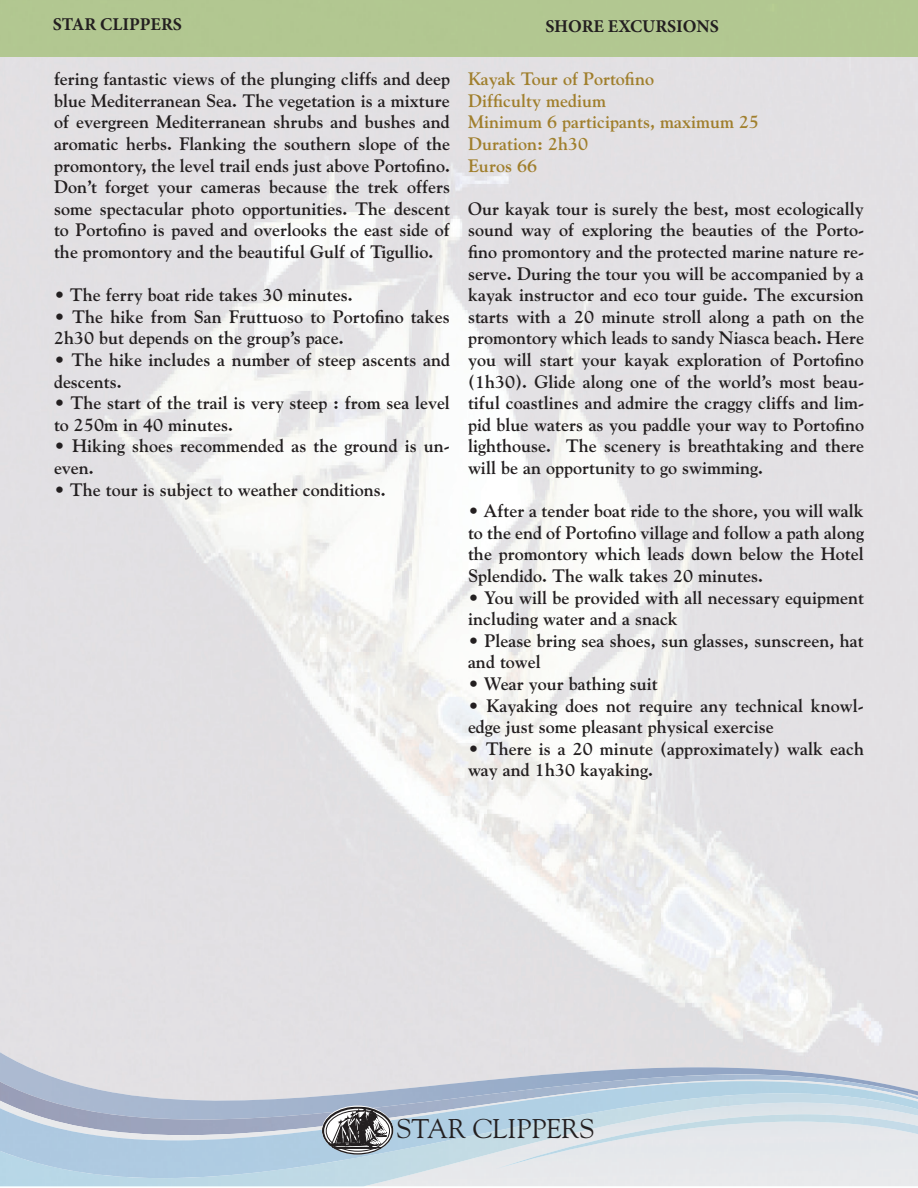
<style>
.page{position:relative;width:918px;height:1188px;background:#fff}
.page>*{position:absolute;margin:0;border:0;box-sizing:border-box;transform-origin:0 0}
.t1{font:27px "Goudy";color:#231f20}
.t2{font:700 18px/21.6px "Goudy";color:#231f20}
.t3{font:700 18px/21.6px "Goudy";color:#a07f2d}
.t4{font:700 18px "Minion Pro";color:#231f20}
</style>
<div class="page">
<img style="left:0;top:1075px;width:918px;height:5px">
<svg style="left:0;top:1186px;width:365px;height:1px"></svg>
<img style="left:0;top:1081px;width:918px;height:97px">
<img style="left:496px;top:1114px;width:422px;height:55px">
<svg style="left:322px;top:1107px;width:71px;height:48px"></svg>
<p class="t4" style="left:53px;top:11px;width:131px">STAR CLIPPERS</p>
<p class="t4" style="left:545px;top:13px;width:175px">SHORE EXCURSIONS</p>
<p class="t2" style="left:54px;top:68px;width:398px;text-align:justify">fering fantastic views of the plunging cliffs and deep blue Mediterranean Sea. The vegetation is a mixture of evergreen Mediterranean shrubs and bushes and aromatic herbs. Flanking the southern slope of the promontory, the level trail ends just above Portofino.<br>Don’t forget your cameras because the trek offers some spectacular photo opportunities. The descent to Portofino is paved and overlooks the east side of the promontory and the beautiful Gulf of Tigullio.</p>
<p class="t2" style="left:54px;top:284px;width:300px">• The ferry boat ride takes 30 minutes.</p>
<p class="t2" style="left:54px;top:306px;width:397px">• The hike from San Fruttuoso to Portofino takes<br>2h30 but depends on the group’s pace.</p>
<p class="t2" style="left:54px;top:349px;width:398px">• The hike includes a number of steep ascents and descents.</p>
<p class="t2" style="left:54px;top:392px;width:398px">• The start of the trail is very steep : from sea level to 250m in 40 minutes.</p>
<p class="t2" style="left:54px;top:435px;width:397px">• Hiking shoes recommended as the ground is un&shy;even.</p>
<p class="t2" style="left:54px;top:478px;width:333px">• The tour is subject to weather conditions.</p>
<p class="t3" style="left:468px;top:68px;width:293px">Kayak Tour of Portofino<br>Difficulty medium<br>Minimum 6 participants, maximum 25<br>Duration: 2h30<br>Euros 66</p>
<p class="t2" style="left:468px;top:198px;width:398px;text-align:justify">Our kayak tour is surely the best, most ecologically sound way of exploring the beauties of the Porto&shy;fino promontory and the protected marine nature re&shy;serve. During the tour you will be accompanied by a kayak instructor and eco tour guide. The excursion starts with a 20 minute stroll along a path on the promontory which leads to sandy Niasca beach. Here you will start your kayak exploration of Portofino (1h30). Glide along one of the world’s most beau&shy;tiful coastlines and admire the craggy cliffs and lim&shy;pid blue waters as you paddle your way to Portofino lighthouse. The scenery is breathtaking and there will be an opportunity to go swimming.</p>
<p class="t2" style="left:468px;top:500px;width:397px;text-align:justify">• After a tender boat ride to the shore, you will walk to the end of Portofino village and follow a path along the promontory which leads down below the Hotel Splendido. The walk takes 20 minutes.</p>
<p class="t2" style="left:468px;top:586px;width:398px">• You will be provided with all necessary equipment including water and a snack</p>
<p class="t2" style="left:468px;top:630px;width:397px">• Please bring sea shoes, sun glasses, sunscreen, hat and towel</p>
<p class="t2" style="left:468px;top:673px;width:191px">• Wear your bathing suit</p>
<p class="t2" style="left:468px;top:694px;width:397px">• Kayaking does not require any technical knowl&shy;edge just some pleasant physical exercise</p>
<p class="t2" style="left:468px;top:738px;width:398px">• There is a 20 minute (approximately) walk each way and 1h30 kayaking.</p>
<h1 class="t1" style="left:397px;top:1112px;width:199px">STAR CLIPPERS</h1>
</div>
